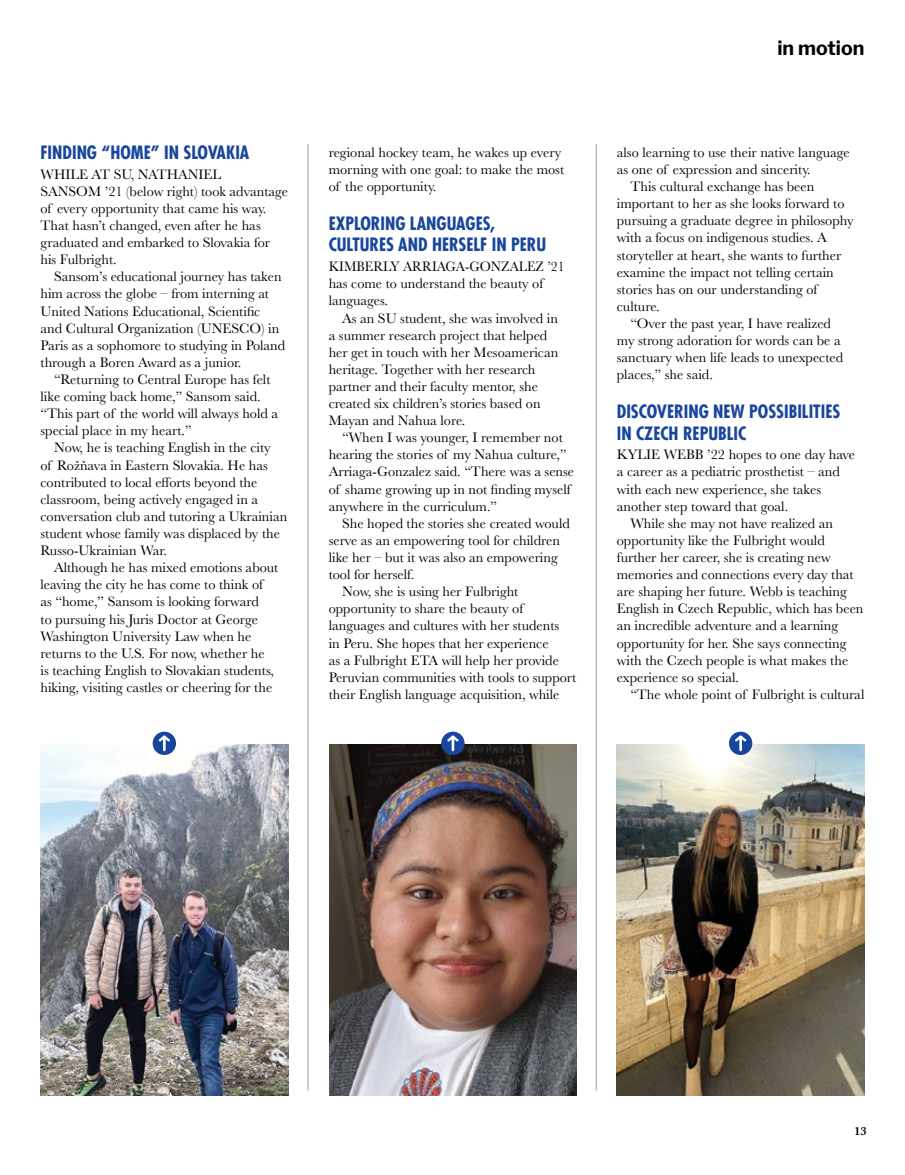
<style>
.page{position:relative;width:905px;height:1175px;background:#fff}
.page>*{position:absolute;margin:0;border:0;box-sizing:border-box;transform-origin:0 0}
.t1{font:700 19.5px "Libre Franklin";color:#000}
.t2{font:700 condensed 18px/21.6px "Futura Com";color:#19469d}
.t3{font:14.25px/17.1px "Baskerville";color:#000}
.t4{font:14.25px/17.1px "Baskerville";color:#000;scale:.95 1}
.t5{font:600 12px "Baskerville";color:#000}
</style>
<div class="page">
<img style="left:40px;top:744px;width:248px;height:351px">
<div style="left:153px;top:731px;width:23px;height:24px;background:#19469d;border-radius:50%"></div>
<svg style="left:159px;top:735px;width:11px;height:16px"></svg>
<img style="left:329px;top:744px;width:247px;height:351px">
<div style="left:441px;top:731px;width:23px;height:24px;background:#19469d;border-radius:50%"></div>
<svg style="left:447px;top:735px;width:11px;height:16px"></svg>
<img style="left:616px;top:744px;width:248px;height:351px">
<div style="left:729px;top:731px;width:23px;height:24px;background:#19469d;border-radius:50%"></div>
<svg style="left:735px;top:735px;width:11px;height:16px"></svg>
<hr style="left:308px;top:144px;width:1px;height:946px;background:#9d9fa2">
<hr style="left:596px;top:144px;width:1px;height:946px;background:#9d9fa2">
<p class="t2" style="left:40px;top:142px;width:210px">FINDING “HOME” IN SLOVAKIA</p>
<p class="t3" style="left:40px;top:166px;width:249px">WHILE AT SU, NATHANIEL<br>SANSOM ’21 (below right) took advantage of every opportunity that came his way.<br>That hasn’t changed, even after he has graduated and embarked to Slovakia for his Fulbright.</p>
<p class="t3" style="left:40px;top:268px;width:246px;text-indent:14px">Sansom’s educational journey has taken him across the globe – from interning at United Nations Educational, Scientific and Cultural Organization (UNESCO) in Paris as a sophomore to studying in Poland through a Boren Award as a junior.</p>
<p class="t3" style="left:40px;top:371px;width:239px;text-indent:14px">“Returning to Central Europe has felt like coming back home,” Sansom said. “This part of the world will always hold a special place in my heart.”</p>
<p class="t3" style="left:40px;top:439px;width:248px;text-indent:14px">Now, he is teaching English in the city<br>of Rožňava in Eastern Slovakia. He has contributed to local efforts beyond the classroom, being actively engaged in a conversation club and tutoring a Ukrainian student whose family was displaced by the Russo-Ukrainian War.</p>
<p class="t3" style="left:40px;top:559px;width:239px;text-indent:14px">Although he has mixed emotions about leaving the city he has come to think of<br>as “home,” Sansom is looking forward<br>to pursuing his Juris Doctor at George Washington University Law when he returns to the U.S. For now, whether he<br>is teaching English to Slovakian students, hiking, visiting castles or cheering for the</p>
<p class="t3" style="left:328px;top:144px;width:237px">regional hockey team, he wakes up every morning with one goal: to make the most of the opportunity.</p>
<p class="t2" style="left:328px;top:212px;width:219px">EXPLORING LANGUAGES,<br>CULTURES AND HERSELF IN PERU</p>
<p class="t4" style="left:328px;top:258px;width:250px">KIMBERLY ARRIAGA-GONZALEZ ’21 has come to understand the beauty of languages.</p>
<p class="t3" style="left:328px;top:309px;width:231px;text-indent:14px">As an SU student, she was involved in a summer research project that helped her get in touch with her Mesoamerican heritage. Together with her research partner and their faculty mentor, she created six children’s stories based on Mayan and Nahua lore.</p>
<p class="t3" style="left:328px;top:429px;width:247px;text-indent:14px">“When I was younger, I remember not hearing the stories of my Nahua culture,” Arriaga-Gonzalez said. “There was a sense of shame growing up in not finding myself anywhere in the curriculum.”</p>
<p class="t3" style="left:328px;top:515px;width:243px;text-indent:14px">She hoped the stories she created would serve as an empowering tool for children like her – but it was also an empowering tool for herself.</p>
<p class="t3" style="left:328px;top:583px;width:249px;text-indent:14px">Now, she is using her Fulbright opportunity to share the beauty of languages and cultures with her students<br>in Peru. She hopes that her experience<br>as a Fulbright ETA will help her provide Peruvian communities with tools to support their English language acquisition, while</p>
<p class="t1" style="left:777px;top:36px;width:89px">in motion</p>
<p class="t3" style="left:616px;top:144px;width:234px">also learning to use their native language as one of expression and sincerity.</p>
<p class="t3" style="left:616px;top:178px;width:238px;text-indent:14px">This cultural exchange has been important to her as she looks forward to pursuing a graduate degree in philosophy with a focus on indigenous studies. A storyteller at heart, she wants to further examine the impact not telling certain stories has on our understanding of culture.</p>
<p class="t3" style="left:616px;top:315px;width:228px;text-indent:14px">“Over the past year, I have realized my strong adoration for words can be a sanctuary when life leads to unexpected places,” she said.</p>
<p class="t2" style="left:616px;top:400px;width:225px">DISCOVERING NEW POSSIBILITIES<br>IN CZECH REPUBLIC</p>
<p class="t3" style="left:616px;top:446px;width:240px">KYLIE WEBB ’22 hopes to one day have a career as a pediatric prosthetist – and with each new experience, she takes another step toward that goal.</p>
<p class="t3" style="left:616px;top:515px;width:248px;text-indent:14px">While she may not have realized an opportunity like the Fulbright would further her career, she is creating new memories and connections every day that are shaping her future. Webb is teaching English in Czech Republic, which has been an incredible adventure and a learning opportunity for her. She says connecting with the Czech people is what makes the experience so special.</p>
<p class="t3" style="left:630px;top:686px;width:235px">“The whole point of Fulbright is cultural</p>
<p class="t5" style="left:854px;top:1123px;width:13px">13</p>
</div>
